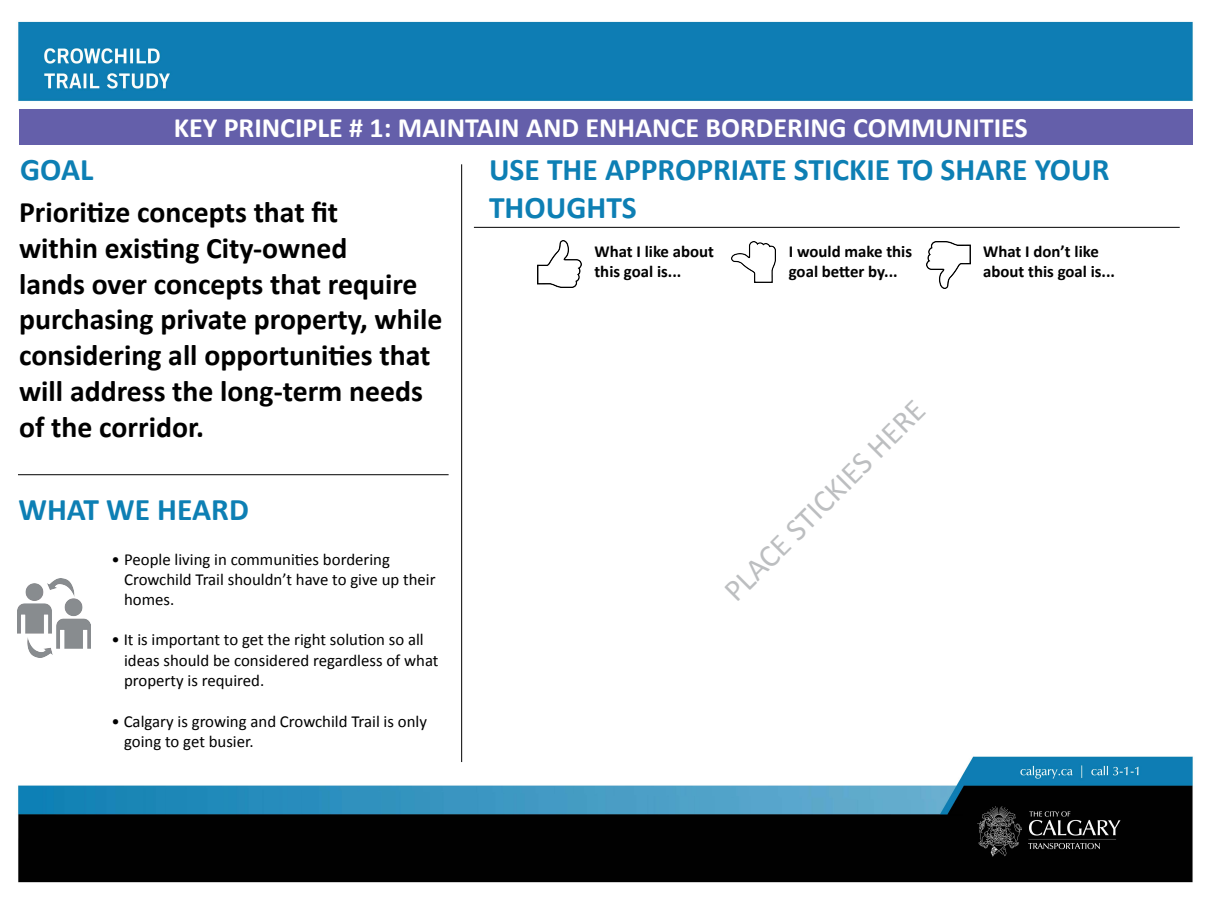
<style>
.page{position:relative;width:1210px;height:908px;background:#fff}
.page>*{position:absolute;margin:0;border:0;box-sizing:border-box;transform-origin:0 0}
.t1{font:700 31.5px/37.8px "Calibri";color:#0d7fb4}
.t2{font:31.5px "Calibri";color:#bcbec0}
.t3{font:700 29.75px/35.7px "Calibri";color:#000}
.t4{font:700 28px "Calibri";color:#fff}
.t5{font:16.8px/20.2px "Calibri";color:#000}
.t6{font:700 16.8px/20.2px "Calibri";color:#000}
</style>
<div class="page">
<img style="left:17px;top:21px;width:1176px;height:862px">
<div style="left:19px;top:110px;width:1173px;height:35px;background:#645faa"></div>
<img style="left:537px;top:240px;width:44px;height:47px">
<img style="left:732px;top:241px;width:43px;height:41px">
<img style="left:926px;top:241px;width:44px;height:47px">
<img style="left:18px;top:578px;width:72px;height:78px">
<hr style="left:18px;top:474px;width:430px;height:1px;background:#000">
<hr style="left:461px;top:164px;width:1px;height:597px;background:#000">
<hr style="left:474px;top:227px;width:705px;height:1px;background:#000">
<h3 class="t4" style="left:174px;top:110px;width:855px">KEY PRINCIPLE # 1: MAINTAIN AND ENHANCE BORDERING COMMUNITIES</h3>
<h1 class="t1" style="left:20px;top:150px;width:75px">GOAL</h1>
<h2 class="t3" style="left:19px;top:194px;width:425px">Prioritize concepts that fit<br>within existing City-owned<br>lands over concepts that require purchasing private property, while considering all opportunities that will address the long-term needs of the corridor.</h2>
<h1 class="t1" style="left:18px;top:490px;width:232px">WHAT WE HEARD</h1>
<p class="t5" style="left:124px;top:549px;width:313px;text-indent:-13px">• People living in communities bordering<br>Crowchild Trail shouldn’t have to give up their homes.</p>
<p class="t5" style="left:124px;top:629px;width:316px;text-indent:-13px">• It is important to get the right solution so all ideas should be considered regardless of what property is required.</p>
<p class="t5" style="left:124px;top:711px;width:304px;text-indent:-13px">• Calgary is growing and Crowchild Trail is only going to get busier.</p>
<h1 class="t1" style="left:489px;top:150px;width:622px">USE THE APPROPRIATE STICKIE TO SHARE YOUR<br>THOUGHTS</h1>
<p class="t6" style="left:594px;top:241px;width:121px">What I like about this goal is...</p>
<p class="t6" style="left:789px;top:241px;width:125px">I would make this goal better by...</p>
<p class="t6" style="left:983px;top:241px;width:133px">What I don’t like about this goal is...</p>
<h1 class="t2" style="left:715px;top:581px;width:271px;rotate:-45deg">PLACE STICKIES HERE</h1>
</div>
